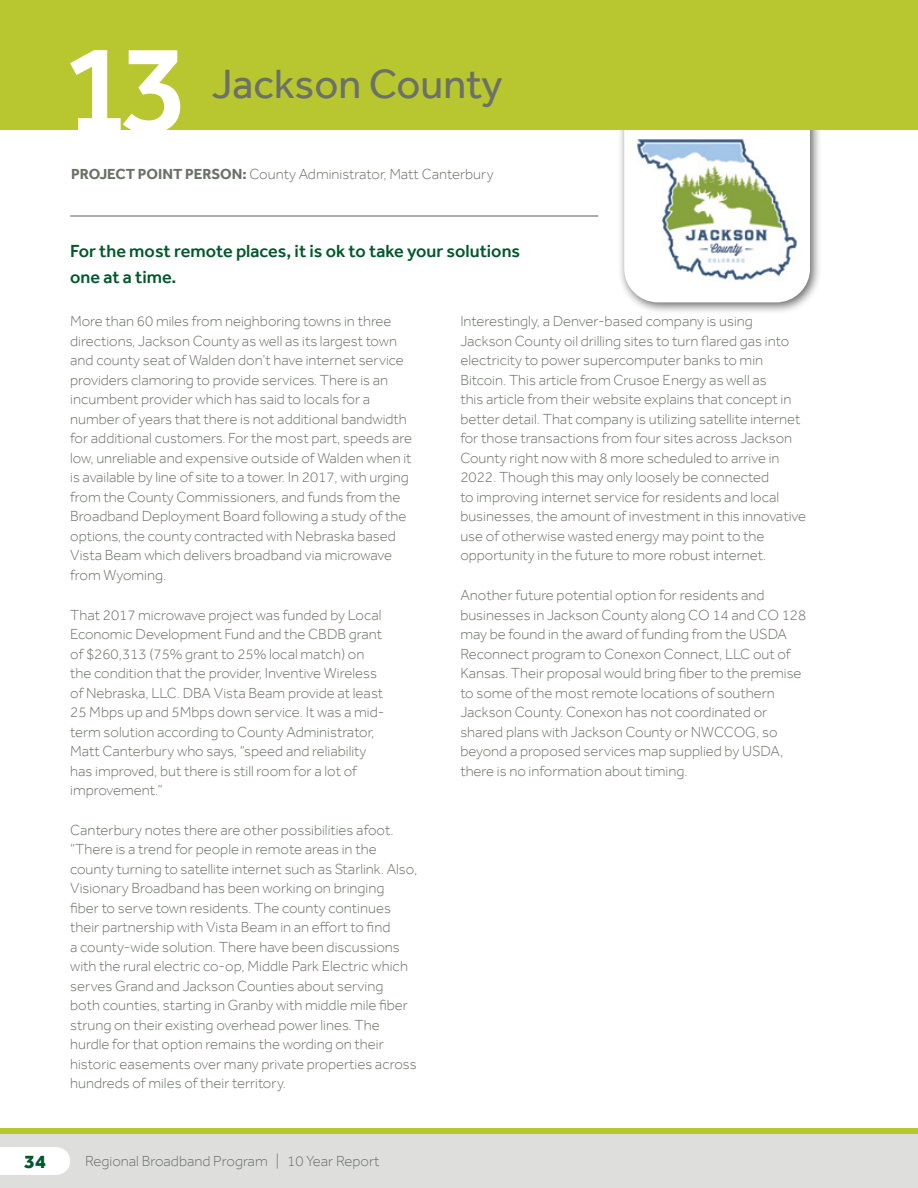
<style>
.page{position:relative;width:918px;height:1188px;background:#fff}
.page>*{position:absolute;margin:0;border:0;box-sizing:border-box;transform-origin:0 0}
.t1{font:500 129px "Effra";color:#fff}
.t2{font:42px "Effra";color:#6b7069}
.t3{font:800 19.5px "Effra";color:#00582c}
.t4{font:500 18px/25.5px "Effra";color:#00582c}
.t5{font:300 15px/19.5px "Effra";color:#6b7069}
.s1{font-weight:700}
</style>
<div class="page">
<div style="left:0;top:1129px;width:918px;height:59px;background:#dededc"></div>
<div style="left:0;top:1129px;width:918px;height:5px;background:#b8c62f"></div>
<div style="left:0;top:1147px;width:70px;height:28px;background:#fff"></div>
<div style="left:618px;top:103px;width:204px;height:212px;background:#000;opacity:.6"></div>
<svg style="left:624px;top:130px;width:186px;height:172px"></svg>
<hr style="left:70px;top:215px;width:528px;height:2px;background:#6b7069">
<div style="left:0;top:0;width:918px;height:130px;background:#b8c62f"></div>
<img style="left:635px;top:138px;width:165px;height:144px">
<h1 class="t1" style="left:61px;top:11px;width:131px">13</h1>
<h2 class="t2" style="left:212px;top:59px;width:292px">Jackson County</h2>
<p class="t5" style="left:71px;top:164px;width:424px"><span class="s1">PROJECT POINT PERSON:</span> County Administrator, Matt Canterbury</p>
<p class="t4" style="left:70px;top:238px;width:452px">For the most remote places, it is ok to take your solutions one at a time.</p>
<p class="t5" style="left:70px;top:312px;width:343px">More than 60 miles from neighboring towns in three directions, Jackson County as well as its largest town and county seat of Walden don’t have internet service providers clamoring to provide services. There is an incumbent provider which has said to locals for a number of years that there is not additional bandwidth for additional customers. For the most part, speeds are low, unreliable and expensive outside of Walden when it is available by line of site to a tower. In 2017, with urging from the County Commissioners, and funds from the Broadband Deployment Board following a study of the options, the county contracted with Nebraska based Vista Beam which delivers broadband via microwave from Wyoming.</p>
<p class="t5" style="left:70px;top:605px;width:316px">That 2017 microwave project was funded by Local Economic Development Fund and the CBDB grant of $260,313 (75% grant to 25% local match) on the condition that the provider, Inventive Wireless of Nebraska, LLC. DBA Vista Beam provide at least 25 Mbps up and 5Mbps down service. It was a mid&shy;term solution according to County Administrator, Matt Canterbury who says, “speed and reliability has improved, but there is still room for a lot of improvement.”</p>
<p class="t5" style="left:70px;top:820px;width:349px">Canterbury notes there are other possibilities afoot. “There is a trend for people in remote areas in the county turning to satellite internet such as Starlink. Also, Visionary Broadband has been working on bringing<br>fiber to serve town residents. The county continues their partnership with Vista Beam in an effort to find<br>a county-wide solution. There have been discussions with the rural electric co-op, Middle Park Electric which serves Grand and Jackson Counties about serving<br>both counties, starting in Granby with middle mile fiber strung on their existing overhead power lines. The hurdle for that option remains the wording on their historic easements over many private properties across hundreds of miles of their territory.</p>
<h3 class="t3" style="left:24px;top:1149px;width:23px">34</h3>
<p class="t5" style="left:85px;top:1151px;width:296px">Regional Broadband Program | 10 Year Report</p>
<p class="t5" style="left:460px;top:312px;width:347px">Interestingly, a Denver-based company is using Jackson County oil drilling sites to turn flared gas into electricity to power supercomputer banks to min Bitcoin. This article from Crusoe Energy as well as<br>this article from their website explains that concept in better detail. That company is utilizing satellite internet for those transactions from four sites across Jackson County right now with 8 more scheduled to arrive in 2022. Though this may only loosely be connected<br>to improving internet service for residents and local businesses, the amount of investment in this innovative use of otherwise wasted energy may point to the opportunity in the future to more robust internet.</p>
<p class="t5" style="left:460px;top:585px;width:347px">Another future potential option for residents and businesses in Jackson County along CO 14 and CO 128 may be found in the award of funding from the USDA Reconnect program to Conexon Connect, LLC out of Kansas. Their proposal would bring fiber to the premise to some of the most remote locations of southern Jackson County. Conexon has not coordinated or shared plans with Jackson County or NWCCOG, so beyond a proposed services map supplied by USDA, there is no information about timing.</p>
</div>
